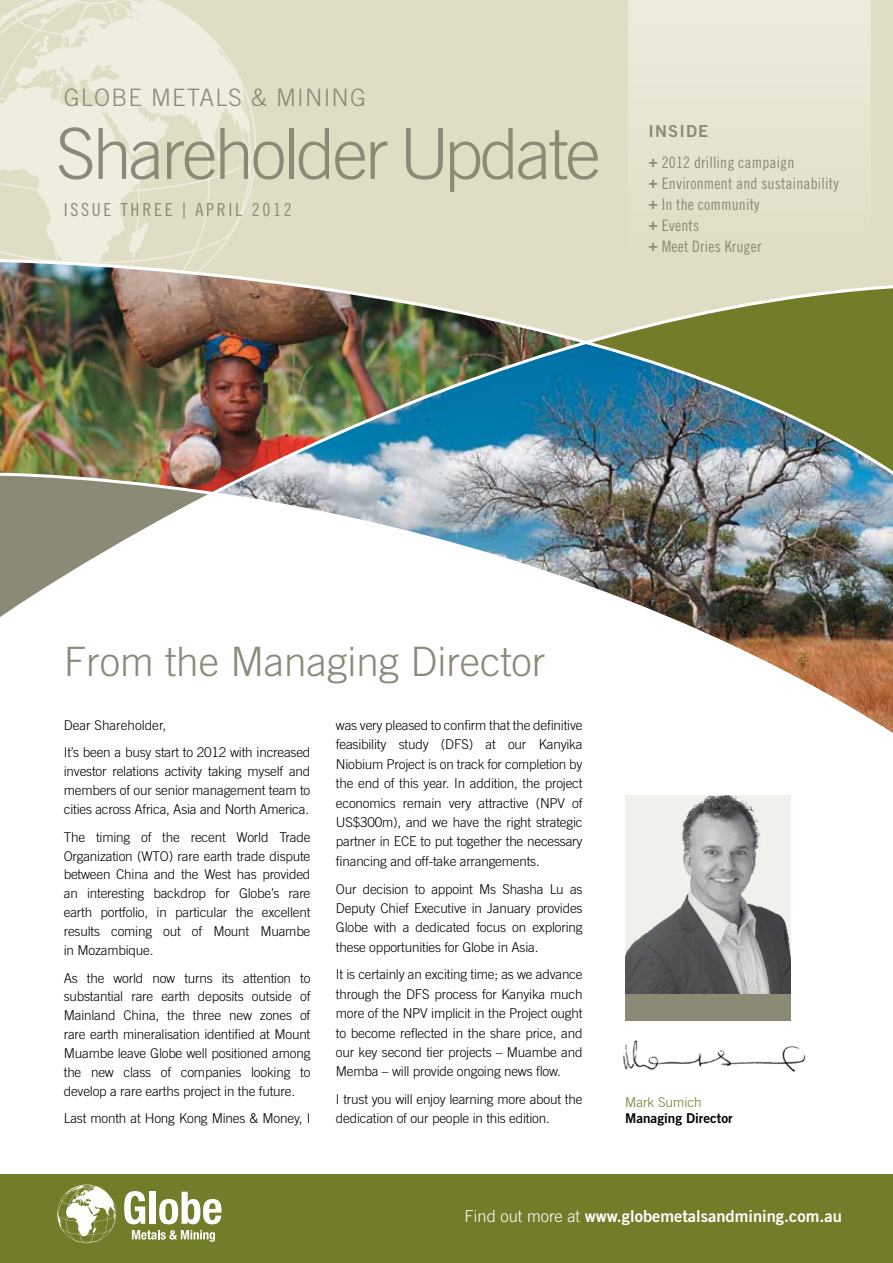
<style>
.page{position:relative;width:893px;height:1263px;background:#fff}
.page>*{position:absolute;margin:0;border:0;box-sizing:border-box;transform-origin:0 0}
.t1{font:300 70.5px "Trade Gothic";letter-spacing:-.04em;color:#8b8a77}
.t2{font:300 40.5px "Trade Gothic";color:#8b8a77}
.t3{font:300 24px "Trade Gothic";letter-spacing:.05em;color:#8b8a77}
.t4{font:18px "Trade Gothic Cond Eighteen";letter-spacing:.15em;color:#8b8a77}
.t5{font:16.5px "Trade Gothic Bold Two";color:#fff}
.t6{font:16.5px "Trade Gothic Bold Two";letter-spacing:.07em;color:#8b8a77}
.t7{font:15.75px/21px "Trade Gothic Cond Eighteen";letter-spacing:.01em;color:#8b8a77}
.t8{font:300 13.5px/19.4px "Trade Gothic";letter-spacing:-.015em;color:#000;text-align:justify}
.t9{font:13.5px "Trade Gothic Bold Two";color:#000}
.t10{font:300 13.5px "Trade Gothic";color:#737c29}
.s1{font-size:21.6px}
.s2{font-family:"Trade Gothic Bold Two"}
.s3{font-family:"Trade Gothic";font-weight:300}
</style>
<div class="page">
<div style="left:0;top:0;width:893px;height:468px;background:#e0ddc5"></div>
<svg style="left:0;top:0;width:256px;height:257px;fill:#efede0"></svg>
<div style="left:628px;top:0;width:242px;height:412px;background:#e6e4d1"></div>
<div style="left:0;top:1175px;width:893px;height:88px;background:#737c29"></div>
<svg style="left:124px;top:1191px;width:21px;height:33px"></svg>
<div style="left:149px;top:1192px;width:7px;height:32px;background:#fff"></div>
<svg style="left:159px;top:1192px;width:62px;height:32px"></svg>
<svg style="left:132px;top:1230px;width:83px;height:12px"></svg>
<svg style="left:57px;top:1184px;width:59px;height:59px"></svg>
<svg style="left:697px;top:629px;width:196px;height:104px"></svg>
<svg style="left:0;top:257px;width:870px;height:26px"></svg>
<img style="left:0;top:283px;width:893px;height:346px">
<img style="left:622px;top:1040px;width:184px;height:32px">
<img style="left:625px;top:795px;width:166px;height:199px">
<div style="left:625px;top:994px;width:166px;height:26px;background:#8b8a77"></div>
<h3 class="t3" style="left:64px;top:83px;width:300px">Globe metals &amp; mining</h3>
<h1 class="t1" style="left:56px;top:112px;width:546px">Shareholder Update</h1>
<h3 class="t4" style="left:64px;top:199px;width:229px">i ssue three <span class="s1">|</span> april 2012</h3>
<p class="t6" style="left:648px;top:121px;width:61px">inside</p>
<p class="t7" style="left:648px;top:152px;width:192px"><span class="s2">+</span> 2012 drilling campaign<br><span class="s2">+</span> Environment and sustainability <span class="s2">+</span> In the community<br><span class="s2">+</span> Events<br><span class="s2">+</span> Meet Dries Kruger</p>
<h2 class="t2" style="left:64px;top:638px;width:483px">From the Managing Director</h2>
<p class="t8" style="left:64px;top:711px;width:248px;line-height:27.5px">Dear Shareholder,<br>It’s been a busy start to 2012 with increased</p>
<p class="t8" style="left:64px;top:762px;width:248px;line-height:18.9px">investor relations activity taking myself and members of our senior management team to cities across Africa, Asia and North America.</p>
<p class="t8" style="left:64px;top:827px;width:248px;line-height:18.9px">The timing of the recent World Trade Organization (WTO) rare earth trade dispute between China and the West has provided an interesting backdrop for Globe’s rare earth portfolio, in particular the excellent results coming out of Mount M uambe in Mozambique.</p>
<p class="t8" style="left:64px;top:968px;width:248px;line-height:18.9px">As the world now turns its attention to substantial rare earth deposits outside of Mainland China, the three new zones of rare earth mineralisation identified at Mount M uambe leave Globe well positioned among the new class of companies looking to develop a rare earths project in the future.</p>
<p class="t8" style="left:64px;top:1109px;width:245px">Last month at Hong Kong M ines &amp; M oney, I</p>
<p class="t8" style="left:336px;top:715px;width:248px">was very pleased to confirm that the definitive feasibility study (DFS) at our Kanyika N iobium Project is on track for completion by the end of this year. I n addition, the project economics remain very attractive (N PV of US$300m), and we have the right strategic partner in ECE to put together the necessary financing and off-take arrangements.</p>
<p class="t8" style="left:336px;top:879px;width:248px">Our decision to appoint Ms Shasha Lu as Deputy Chief Executive in January provides Globe with a dedicated focus on exploring these opportunities for Globe in Asia.</p>
<p class="t8" style="left:336px;top:965px;width:248px">It is certainly an exciting time; as we advance through the DFS process for Kanyika much more of the N PV implicit in the Project ought to become reflected in the share price, and our key second tier projects – M uambe and Memba – will provide ongoing news flow.</p>
<p class="t8" style="left:336px;top:1089px;width:248px">I trust you will enjoy learning more about the dedication of our people in this edition.</p>
<p class="t10" style="left:625px;top:1094px;width:78px">Mark Sumich</p>
<p class="t9" style="left:625px;top:1110px;width:109px">Managing Director</p>
<p class="t5" style="left:465px;top:1206px;width:379px"><span class="s3">Find out more at</span> www.globemetalsandmining.com.au</p>
</div>
